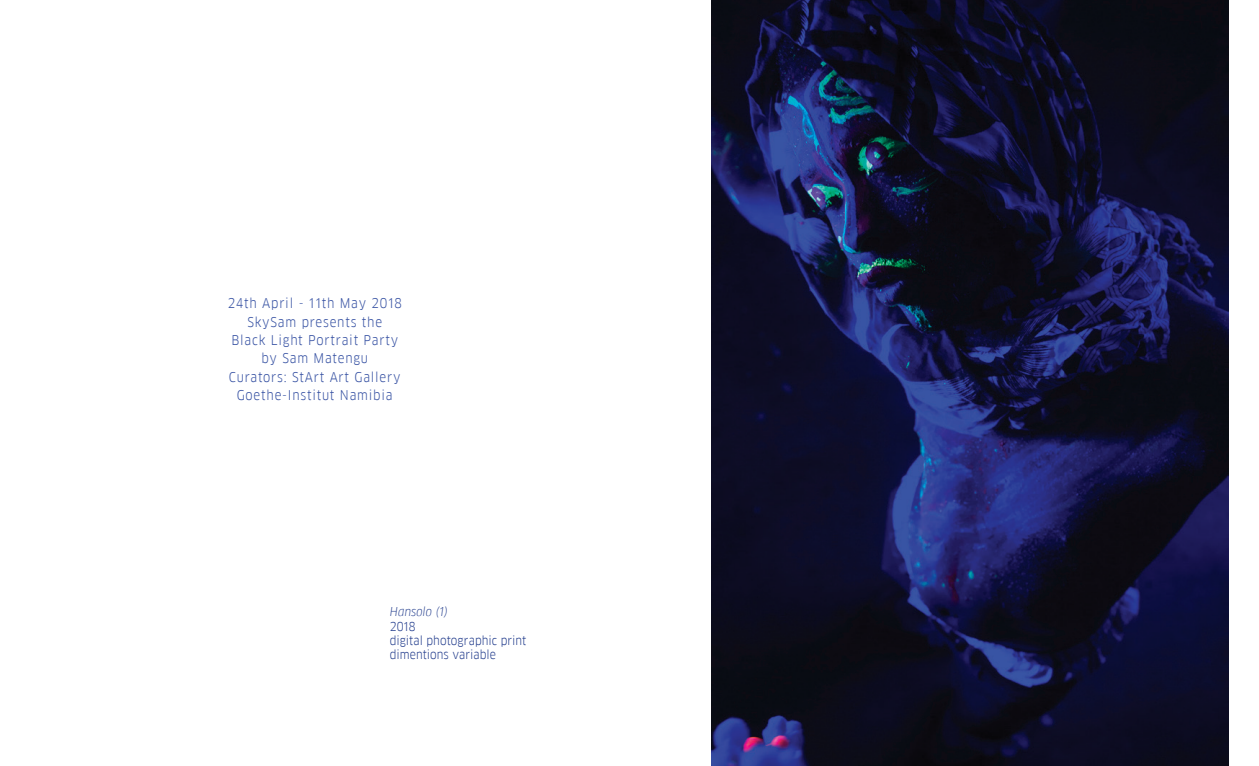
<style>
.page{position:relative;width:1259px;height:766px;background:#fff}
.page>*{position:absolute;margin:0;border:0;box-sizing:border-box;transform-origin:0 0}
.t1{font:13.2px/18.3px "Goethe FF Clan";letter-spacing:.06em;color:#3752a3;text-align:center}
.t2{font:12px/14.4px "Goethe FF Clan";letter-spacing:.005em;color:#253f8e}
.t3{font:italic 12px "Goethe FF Clan";letter-spacing:.01em;color:#253f8e}
</style>
<div class="page">
<img style="left:711px;top:0;width:518px;height:765px">
<p class="t1" style="left:228px;top:294px;width:176px">24th April - 11th May 2018<br>SkySam presents the<br>Black Light Portrait Party by Sam Matengu<br>Curators: StArt Art Gallery<br>Goethe-Institut Namibia</p>
<p class="t3" style="left:390px;top:604px;width:59px">Hansolo (1)</p>
<p class="t2" style="left:390px;top:618px;width:138px">2018<br>digital photographic print dimentions variable</p>
</div>
